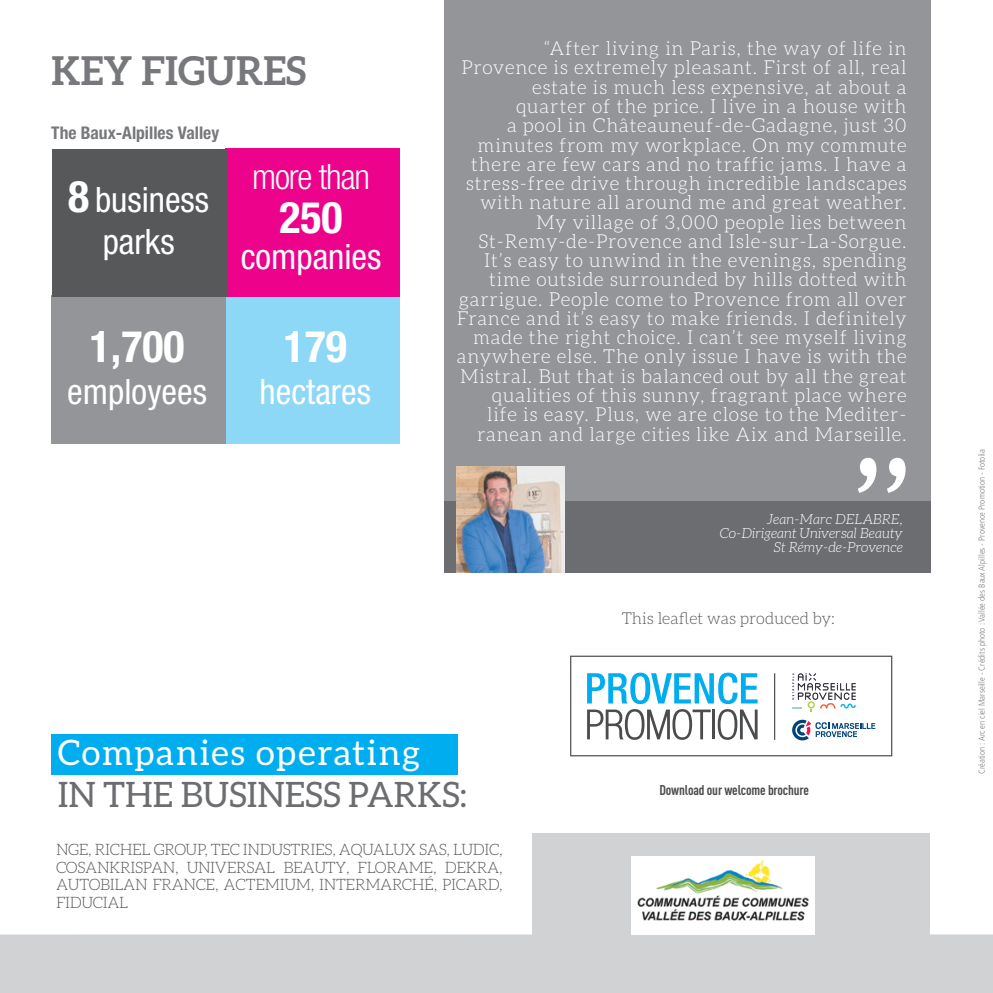
<style>
.page{position:relative;width:993px;height:993px;background:#fff}
.page>*{position:absolute;margin:0;border:0;box-sizing:border-box;transform-origin:0 0}
.t1{font:700 condensed 43.75px "Helvetica Neue LT Std";color:#fff}
.t2{font:700 39.73px "Aleo";color:#76787b}
.t3{font:condensed 35px/42px "Helvetica Neue LT Std";color:#fff;text-align:center}
.t4{font:35px "Aleo";color:#6c6d70}
.t5{font:35px "Aleo";letter-spacing:.05em;color:#fff}
.t6{font:300 condensed 35px "Helvetica Neue LT Std";letter-spacing:-.03em;color:#fff}
.t7{font:300 19.25px/19.2px "Aleo";letter-spacing:.04em;color:#fff;text-align:right}
.t8{font:700 condensed 17.5px "Helvetica Neue LT Std";color:#76787b}
.t9{font:300 16.45px "Aleo";color:#57585a}
.t10{font:300 15.75px/17.5px "Aleo";letter-spacing:-.02em;color:#57585a;text-align:justify}
.t11{font:italic 300 14px/14px "Aleo";color:#fff;text-align:right}
.t12{font:700 condensed 14px "DIN Pro";letter-spacing:-.01em;color:#4b4c4d}
.t13{font:300 condensed 8.75px "Frutiger";color:#808285}
.s1{font-weight:700;font-size:43.75px}
</style>
<div class="page">
<div style="left:0;top:934px;width:992px;height:58px;background:#d1d2d4"></div>
<div style="left:444px;top:82px;width:486px;height:490px;background:#6c6d70"></div>
<div style="left:444px;top:0;width:486px;height:500px;background:#939598"></div>
<svg style="left:858px;top:457px;width:47px;height:35px"></svg>
<img style="left:456px;top:466px;width:108px;height:106px">
<hr style="left:992px;top:377px;width:1px;height:171px;background:#ed028c">
<div style="left:225px;top:295px;width:174px;height:148px;background:#8dd7f7"></div>
<div style="left:225px;top:149px;width:174px;height:148px;background:#ed028c"></div>
<div style="left:51px;top:295px;width:174px;height:148px;background:#939598"></div>
<div style="left:52px;top:149px;width:174px;height:148px;background:#57585a"></div>
<div style="left:51px;top:734px;width:407px;height:40px;background:#00aeef"></div>
<div style="left:532px;top:832px;width:398px;height:160px;background:#d1d2d4"></div>
<img style="left:631px;top:856px;width:183px;height:77px">
<svg style="left:570px;top:655px;width:322px;height:101px"></svg>
<h2 class="t2" style="left:51px;top:48px;width:256px">KEY FIGURES</h2>
<p class="t8" style="left:51px;top:122px;width:169px">The Baux-Alpilles Valley</p>
<h3 class="t3" style="left:68px;top:178px;width:142px"><span class="s1">8</span> business parks</h3>
<h1 class="t1" style="left:90px;top:319px;width:96px">1,700</h1>
<h3 class="t3" style="left:67px;top:370px;width:141px">employees</h3>
<h3 class="t6" style="left:252px;top:156px;width:119px">more than</h3>
<h1 class="t1" style="left:279px;top:191px;width:64px">250</h1>
<h3 class="t3" style="left:241px;top:235px;width:142px">companies</h3>
<h1 class="t1" style="left:284px;top:320px;width:64px">179</h1>
<h3 class="t3" style="left:259px;top:370px;width:113px">hectares</h3>
<p class="t7" style="left:456px;top:39px;width:451px">“After living in Paris, the way of life in Provence is extremely pleasant. First of all, real estate is much less expensive, at about a<br>quarter of the price. I live in a house with<br>a pool in Châteauneuf-de-Gadagne, just 30 minutes from my workplace. On my commute there are few cars and no traffic jams. I have a stress-free drive through incredible landscapes with nature all around me and great weather.<br>My village of 3,000 people lies between St-Remy-de-Provence and Isle-sur-La-Sorgue.<br>It’s easy to unwind in the evenings, spending time outside surrounded by hills dotted with garrigue. People come to Provence from all over France and it’s easy to make friends. I definitely made the right choice. I can’t see myself living anywhere else. The only issue I have is with the Mistral. But that is balanced out by all the great qualities of this sunny, fragrant place where<br>life is easy. Plus, we are close to the Mediter&shy;ranean and large cities like Aix and Marseille.</p>
<p class="t11" style="left:719px;top:511px;width:184px">Jean-Marc DELABRE,<br>Co-Dirigeant Universal Beauty<br>St Rémy-de-Provence</p>
<p class="t9" style="left:621px;top:609px;width:215px">This leaflet was produced by:</p>
<h3 class="t5" style="left:58px;top:733px;width:364px">Companies operating</h3>
<h3 class="t4" style="left:58px;top:774px;width:411px">IN THE BUSINESS PARKS:</h3>
<p class="t10" style="left:56px;top:840px;width:448px">NGE, RICHEL GROUP, TEC INDUSTRIES, AQUALUX SAS, LUDIC, COSANKRISPAN, UNIVERSAL BEAUTY, FLORAME, DEKRA, AUTOBILAN FRANCE, ACTEMIUM, INTERMARCHÉ, PICARD, FIDUCIAL</p>
<p class="t12" style="left:659px;top:779px;width:151px">Download our welcome brochure</p>
<p class="t13" style="left:976px;top:773px;width:326px;rotate:-90deg">Création : Arc en ciel Marseille - Crédits photo : Vallée des Baux Alpilles - Provence Promotion - Fotolia</p>
</div>
